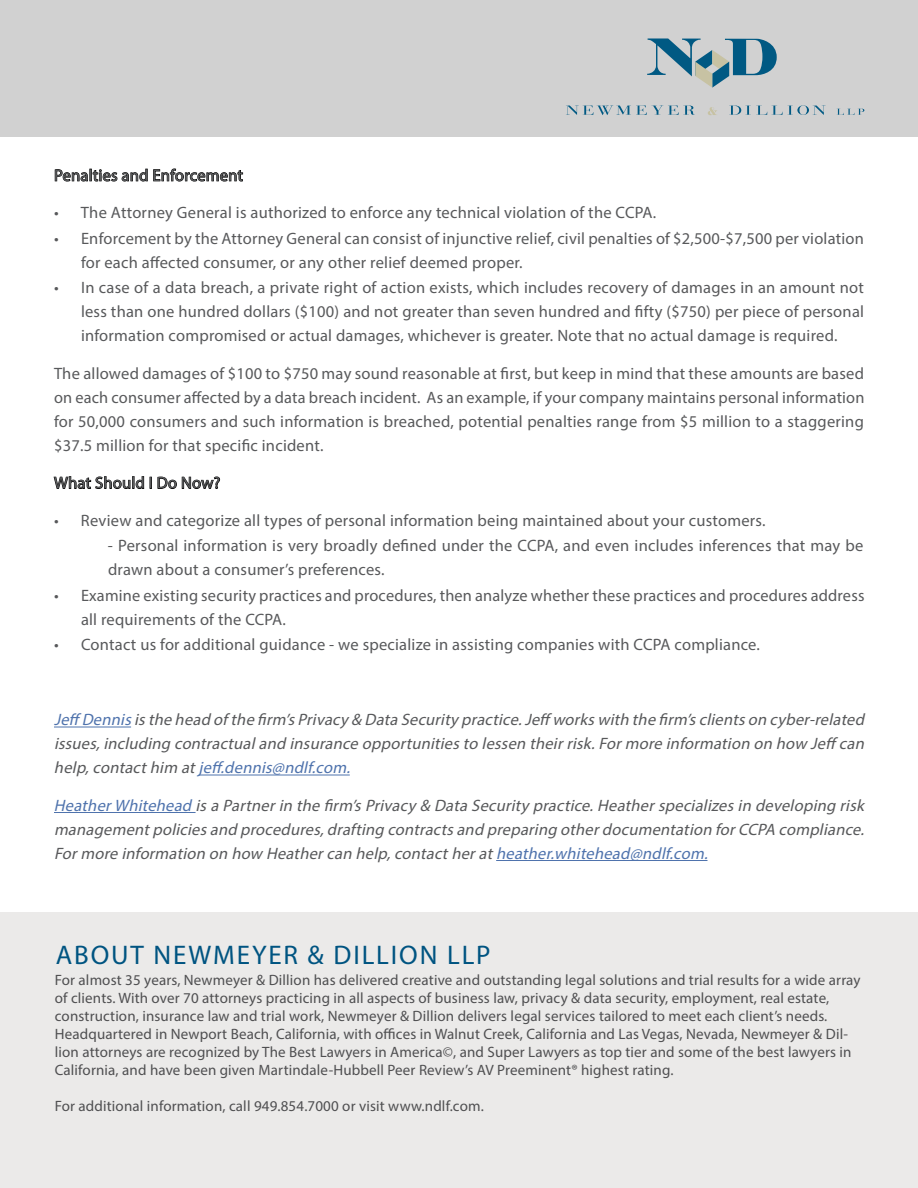
<style>
.page{position:relative;width:918px;height:1188px;background:#fff}
.page>*{position:absolute;margin:0;border:0;box-sizing:border-box;transform-origin:0 0}
.t1{font:27px "Myriad Pro";letter-spacing:.07em;color:#005481}
.t2{font:16.5px/24px "Myriad Pro";letter-spacing:.015em;color:#58595b}
.t3{font:italic 16.5px/24px "Myriad Pro";color:#58595b;text-align:justify}
.t4{font:15px/18px "Myriad Pro";letter-spacing:.01em;color:#4f4f51}
.s1{color:#4f73ad}
</style>
<div class="page">
<div style="left:0;top:0;width:918px;height:136px;background:#d1d1d1"></div>
<svg style="left:647px;top:38px;width:130px;height:50px"></svg>
<svg style="left:566px;top:106px;width:129px;height:9px"></svg>
<svg style="left:729px;top:105px;width:97px;height:10px"></svg>
<svg style="left:837px;top:109px;width:27px;height:6px"></svg>
<svg style="left:708px;top:107px;width:9px;height:8px"></svg>
<hr style="left:54px;top:727px;width:77px;height:1px;background:#4f73ad">
<hr style="left:199px;top:775px;width:151px;height:1px;background:#4f73ad">
<hr style="left:54px;top:812px;width:142px;height:1px;background:#4f73ad">
<hr style="left:496px;top:860px;width:212px;height:1px;background:#4f73ad">
<svg style="left:55px;top:169px;width:188px;height:13px"></svg>
<svg style="left:54px;top:476px;width:90px;height:13px"></svg>
<svg style="left:150px;top:477px;width:70px;height:12px"></svg>
<div style="left:1px;top:912px;width:917px;height:276px;background:#ebeae9"></div>
<p class="t2" style="left:54px;top:163px;width:191px">Penalties and Enforcement</p>
<p class="t2" style="left:54px;top:201px;width:604px">• The Attorney General is authorized to enforce any technical violation of the CCPA.</p>
<p class="t2" style="left:81px;top:226px;width:784px;text-indent:-27px">• Enforcement by the Attorney General can consist of injunctive relief, civil penalties of $2,500-$7,500 per violation for each affected consumer, or any other relief deemed proper.</p>
<p class="t2" style="left:81px;top:276px;width:785px;text-align:justify;text-indent:-27px">• In case of a data breach, a private right of action exists, which includes recovery of damages in an amount not less than one hundred dollars ($100) and not greater than seven hundred and fifty ($750) per piece of personal information compromised or actual damages, whichever is greater. Note that no actual damage is required.</p>
<p class="t2" style="left:54px;top:361px;width:812px;text-align:justify">The allowed damages of $100 to $750 may sound reasonable at first, but keep in mind that these amounts are based on each consumer affected by a data breach incident. As an example, if your company maintains personal information for 50,000 consumers and such information is breached, potential penalties range from $5 million to a staggering $37.5 million for that specific incident.</p>
<p class="t2" style="left:54px;top:471px;width:168px">What Should I Do Now?</p>
<p class="t2" style="left:54px;top:508px;width:713px">• Review and categorize all types of personal information being maintained about your customers.</p>
<p class="t2" style="left:108px;top:534px;width:757px">- Personal information is very broadly defined under the CCPA, and even includes inferences that may be drawn about a consumer’s preferences.</p>
<p class="t2" style="left:81px;top:583px;width:785px;text-indent:-27px">• Examine existing security practices and procedures, then analyze whether these practices and procedures address all requirements of the CCPA.</p>
<p class="t2" style="left:54px;top:633px;width:707px">• Contact us for additional guidance - we specialize in assisting companies with CCPA compliance.</p>
<p class="t3" style="left:54px;top:708px;width:816px"><span class="s1">Jeff Dennis</span>isthe head ofthe firm’sPrivacy &amp; Data Security practice.Jeff workswith the firm’sclientson cyber-related issues,including contractualand insurance opportunitiesto lessen theirrisk.Formore information on how Jeff can help,contacthim at<span class="s1">jeff.dennis@ndlf.com.</span></p>
<p class="t3" style="left:54px;top:793px;width:816px"><span class="s1">HeatherWhitehead</span> isa Partnerin the firm’sPrivacy &amp; Data Security practice.Heatherspecializesin developing risk managementpoliciesand procedures,drafting contractsand preparing otherdocumentation forCCPA compliance.<br>Formore information on how Heathercan help,contactherat<span class="s1">heather.whitehead@ndlf.com.</span></p>
<h1 class="t1" style="left:56px;top:939px;width:436px">ABOUT NEWMEYER &amp; DILLION LLP</h1>
<p class="t4" style="left:55px;top:971px;width:807px">For almost 35 years, Newmeyer &amp; Dillion has delivered creative and outstanding legal solutions and trial results for a wide array of clients. With over 70 attorneys practicing in all aspects of business law, privacy &amp; data security, employment, real estate, construction, insurance law and trial work, Newmeyer &amp; Dillion delivers legal services tailored to meet each client’s needs.<br>Headquartered in Newport Beach, California, with offices in Walnut Creek, California and Las Vegas, Nevada, Newmeyer &amp; Dil&shy;lion attorneys are recognized by The Best Lawyers in America©, and Super Lawyers as top tier and some of the best lawyers in California, and have been given Martindale-Hubbell Peer Review’s AV Preeminent® highest rating.</p>
<p class="t4" style="left:55px;top:1097px;width:431px">For additional information, call 949.854.7000 or visit www.ndlf.com.</p>
</div>
